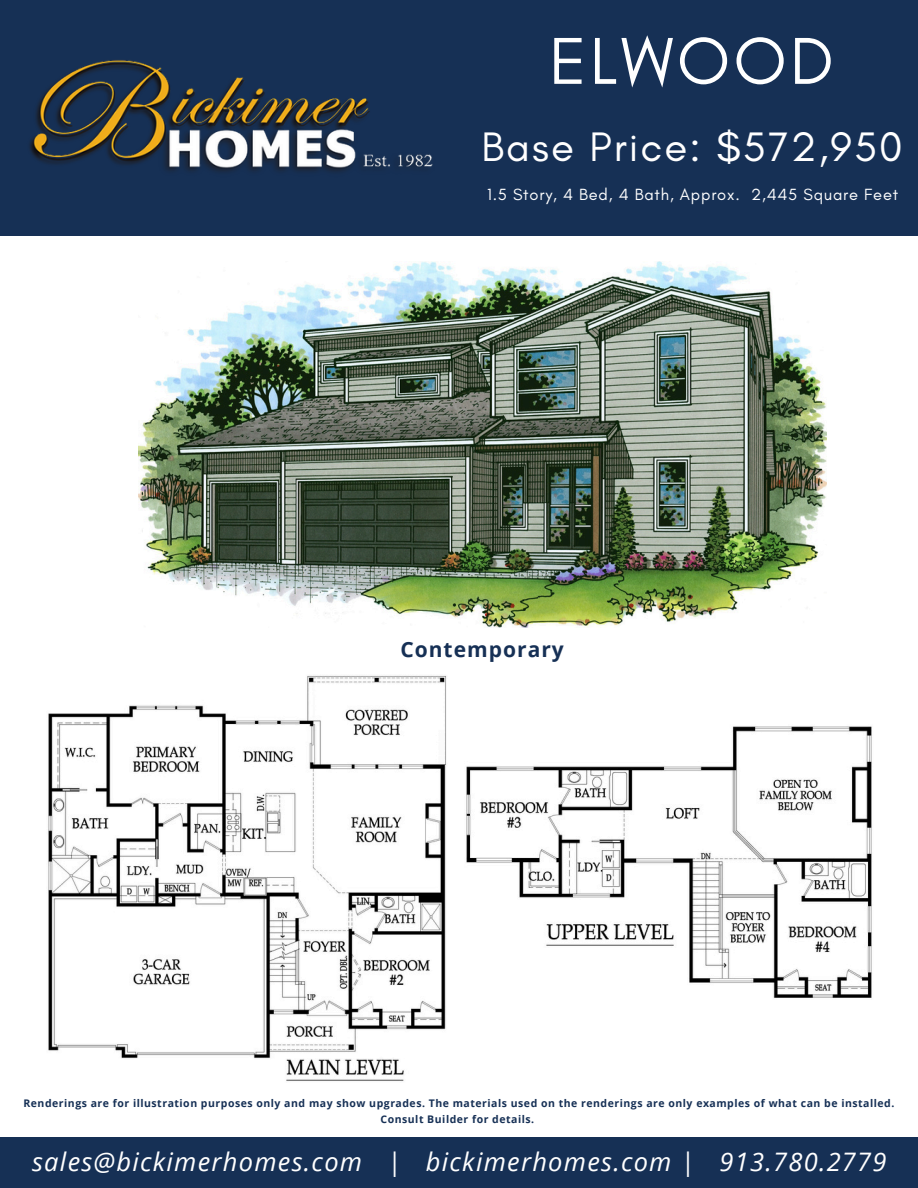
<style>
.page{position:relative;width:918px;height:1188px;background:#fff}
.page>*{position:absolute;margin:0;border:0;box-sizing:border-box;transform-origin:0 0}
.t1{font:67.5px "Glacial Indifference";letter-spacing:.05em;color:#fff}
.t2{font:42px "Glacial Indifference";letter-spacing:.05em;color:#fff}
.t3{font:italic 25.5px "Open Sans";letter-spacing:.05em;color:#fff}
.t4{font:700 21px "Open Sans";letter-spacing:.05em;color:#163055}
.t5{font:16.5px "Glacial Indifference";letter-spacing:.05em;color:#fff}
.t6{font:700 10.5px/16.6px "Open Sans";letter-spacing:.05em;color:#163055;text-align:center}
</style>
<div class="page">
<div style="left:0;top:0;width:918px;height:236px;background:#163055"></div>
<div style="left:0;top:1137px;width:918px;height:51px;background:#163055"></div>
<img style="left:29px;top:60px;width:404px;height:112px">
<img style="left:138px;top:262px;width:689px;height:365px">
<img style="left:48px;top:675px;width:399px;height:406px">
<img style="left:466px;top:726px;width:406px;height:272px">
<h3 class="t1" style="left:549px;top:20px;width:286px">ELWOOD</h3>
<h3 class="t2" style="left:481px;top:122px;width:423px">Base Price: $572,950</h3>
<h3 class="t5" style="left:487px;top:184px;width:413px">1.5 Story, 4 Bed, 4 Bath, Approx. 2,445 Square Feet</h3>
<h2 class="t4" style="left:400px;top:635px;width:165px">Contemporary</h2>
<p class="t6" style="left:23px;top:1094px;width:872px">Renderings are for illustration purposes only and may show upgrades. The materials used on the renderings are only examples of what can be installed.<br>Consult Builder for details.</p>
<p class="t3" style="left:32px;top:1144px;width:856px">sales@bickimerhomes.com | bickimerhomes.com | 913.780.2779</p>
</div>
